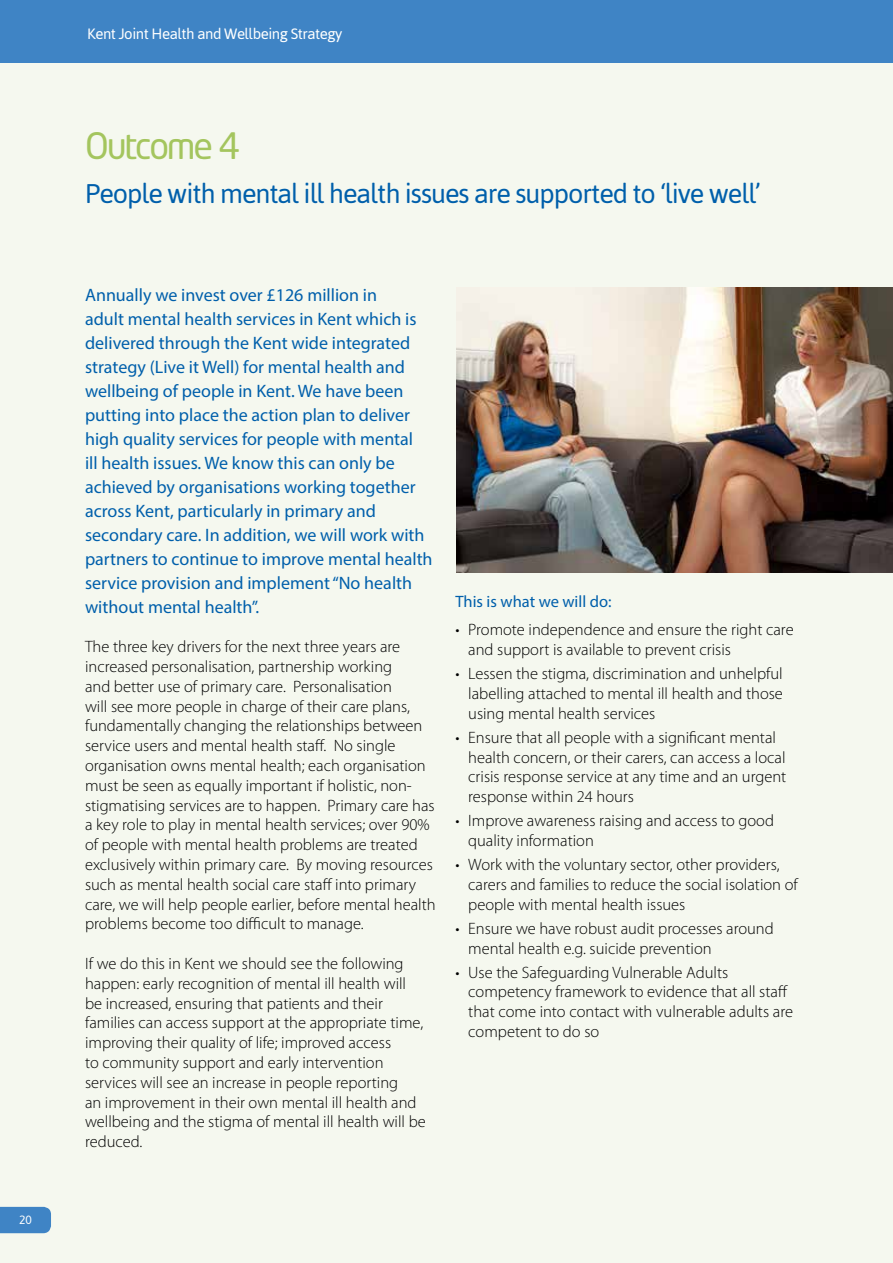
<style>
.page{position:relative;width:893px;height:1263px;background:#fff}
.page>*{position:absolute;margin:0;border:0;box-sizing:border-box;transform-origin:0 0}
.t1{font:36px "Neo Tech";letter-spacing:-.06em;color:#a4c55e}
.t2{font:27px "Asap";letter-spacing:-.04em;color:#005fab}
.t3{font:18px/24px "Myriad Pro";color:#005fab}
.t4{font:300 16.5px/19.8px "Myriad Pro";color:#000}
.t5{font:16.5px "Myriad Pro";color:#005fab}
.t6{font:15px "Asap";letter-spacing:-.03em;color:#fff}
.t7{font:12px "Asap";color:#fff}
</style>
<div class="page">
<div style="left:0;top:0;width:893px;height:64px;background:#3f84c5"></div>
<div style="left:0;top:64px;width:893px;height:1199px;background:#f5f8ef"></div>
<svg style="left:0;top:1207px;width:51px;height:26px"></svg>
<img style="left:456px;top:288px;width:437px;height:285px">
<p class="t7" style="left:19px;top:1213px;width:14px">20</p>
<p class="t6" style="left:87px;top:25px;width:257px">Kent Joint Health and Wellbeing Strategy</p>
<h1 class="t1" style="left:85px;top:129px;width:157px">Outcome 4</h1>
<h2 class="t2" style="left:85px;top:178px;width:677px">People with mental ill health issues are supported to ‘live well’</h2>
<p class="t3" style="left:85px;top:282px;width:349px">Annually we invest over £126 million in<br>adult mental health services in Kent which is delivered through the Kent wide integrated strategy (Live it Well) for mental health and wellbeing of people in Kent. We have been putting into place the action plan to deliver high quality services for people with mental<br>ill health issues. We know this can only be achieved by organisations working together across Kent, particularly in primary and secondary care. In addition, we will work with partners to continue to improve mental health service provision and implement “No health without mental health”.</p>
<p class="t4" style="left:85px;top:637px;width:352px">The three key drivers for the next three years are increased personalisation, partnership working<br>and better use of primary care. Personalisation<br>will see more people in charge of their care plans, fundamentally changing the relationships between service users and mental health staff. No single organisation owns mental health; each organisation must be seen as equally important if holistic, non&shy;stigmatising services are to happen. Primary care has a key role to play in mental health services; over 90% of people with mental health problems are treated exclusively within primary care. By moving resources such as mental health social care staff into primary care, we will help people earlier, before mental health problems become too difficult to manage.</p>
<p class="t4" style="left:85px;top:954px;width:342px">If we do this in Kent we should see the following happen: early recognition of mental ill health will be increased, ensuring that patients and their families can access support at the appropriate time, improving their quality of life; improved access<br>to community support and early intervention services will see an increase in people reporting<br>an improvement in their own mental ill health and wellbeing and the stigma of mental ill health will be reduced.</p>
<p class="t5" style="left:455px;top:591px;width:157px">This is what we will do:</p>
<p class="t4" style="left:468px;top:620px;width:327px;text-indent:-13px">• Promote independence and ensure the right care and support is available to prevent crisis</p>
<p class="t4" style="left:468px;top:664px;width:316px;text-align:justify;text-indent:-13px">• Lessen the stigma, discrimination and unhelpful labelling attached to mental ill health and those using mental health services</p>
<p class="t4" style="left:468px;top:728px;width:320px;text-indent:-13px">• Ensure that all people with a significant mental health concern, or their carers, can access a local crisis response service at any time and an urgent response within 24 hours</p>
<p class="t4" style="left:468px;top:811px;width:307px;text-indent:-13px">• Improve awareness raising and access to good quality information</p>
<p class="t4" style="left:468px;top:855px;width:331px;text-indent:-13px">• Work with the voluntary sector, other providers, carers and families to reduce the social isolation of people with mental health issues</p>
<p class="t4" style="left:468px;top:919px;width:307px;text-indent:-13px">• Ensure we have robust audit processes around mental health e.g. suicide prevention</p>
<p class="t4" style="left:468px;top:962px;width:326px;text-indent:-13px">• Use the Safeguarding Vulnerable Adults competency framework to evidence that all staff that come into contact with vulnerable adults are competent to do so</p>
</div>
